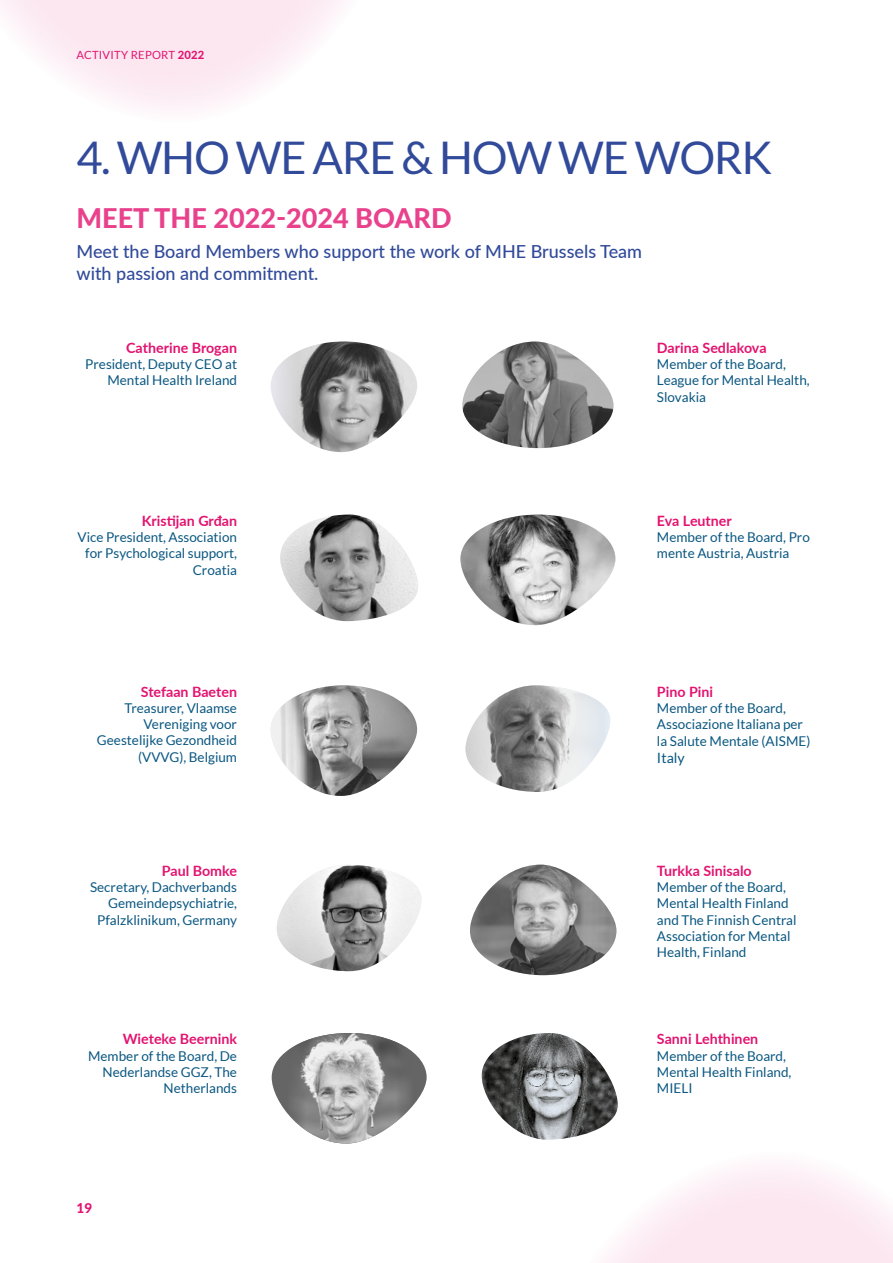
<style>
.page{position:relative;width:893px;height:1263px;background:#fff}
.page>*{position:absolute;margin:0;border:0;box-sizing:border-box;transform-origin:0 0}
.t1{font:45px "Lato";letter-spacing:-.03em;color:#314a9a}
.t2{font:800 27px "Lato";color:#e9428d}
.t3{font:500 18px/21.6px "Lato";color:#314a9a}
.t4{font:700 14.25px "Lato";color:#e31370}
.t5{font:14.25px "Lato";color:#0a5781}
.t6{font:13.5px/16.2px "Lato";color:#0a5781}
.t7{font:800 13.5px "Lato";color:#e31370}
.t8{font:11.25px "Lato";letter-spacing:.02em;color:#e31370}
.s1{font-weight:800}
</style>
<div class="page">
<svg style="left:0;top:0;width:343px;height:110px;fill:#fcebf3"></svg>
<svg style="left:606px;top:1165px;width:287px;height:98px"></svg>
<img style="left:271px;top:341px;width:146px;height:111px">
<svg style="left:272px;top:1051px;width:155px;height:61px"></svg>
<img style="left:286px;top:1033px;width:126px;height:110px">
<img style="left:460px;top:514px;width:155px;height:111px">
<img style="left:271px;top:685px;width:146px;height:111px">
<img style="left:470px;top:864px;width:146px;height:111px">
<img style="left:462px;top:341px;width:151px;height:107px">
<img style="left:280px;top:514px;width:138px;height:107px">
<img style="left:482px;top:1033px;width:136px;height:106px">
<img style="left:465px;top:685px;width:145px;height:107px">
<img style="left:277px;top:865px;width:145px;height:106px">
<p class="t8" style="left:77px;top:48px;width:129px">ACTIVITY REPORT <span class="s1">2022</span></p>
<h1 class="t1" style="left:77px;top:133px;width:697px">4. WHO WE ARE &amp; HOW WE WORK</h1>
<h2 class="t2" style="left:77px;top:198px;width:376px">MEET THE 2022-2024 BOARD</h2>
<h3 class="t3" style="left:77px;top:240px;width:567px">Meet the Board Members who support the work of MHE Brussels Team with passion and commitment.</h3>
<p class="t4" style="left:126px;top:337px;width:112px">Catherine Brogan</p>
<p class="t6" style="left:85px;top:356px;width:153px;text-align:right">President, Deputy CEO at<br>Mental Health Ireland</p>
<p class="t4" style="left:142px;top:510px;width:97px">Kristijan Grđan</p>
<p class="t6" style="left:78px;top:529px;width:161px;text-align:right">Vice President, Association for Psychological support,<br>Croatia</p>
<p class="t4" style="left:141px;top:681px;width:98px">Stefaan Baeten</p>
<p class="t6" style="left:97px;top:700px;width:142px;text-align:right">Treasurer, Vlaamse<br>Vereniging voor<br>Geestelijke Gezondheid (VVVG), Belgium</p>
<p class="t4" style="left:162px;top:860px;width:77px">Paul Bomke</p>
<p class="t6" style="left:90px;top:879px;width:149px;text-align:right">Secretary, Dachverbands<br>Gemeindepsychiatrie,<br>Pfalzklinikum, Germany</p>
<p class="t4" style="left:123px;top:1029px;width:116px">Wieteke Beernink</p>
<p class="t6" style="left:88px;top:1047px;width:150px;text-align:right">Member of the Board, De<br>Nederlandse GGZ, The<br>Netherlands</p>
<p class="t7" style="left:77px;top:1198px;width:17px">19</p>
<p class="t4" style="left:657px;top:337px;width:111px">Darina Sedlakova</p>
<p class="t6" style="left:657px;top:356px;width:154px">Member of the Board,<br>League for Mental Health,<br>Slovakia</p>
<p class="t4" style="left:657px;top:510px;width:76px">Eva Leutner</p>
<p class="t6" style="left:657px;top:529px;width:154px">Member of the Board, Pro mente Austria, Austria</p>
<p class="t4" style="left:657px;top:681px;width:58px">Pino Pini</p>
<p class="t6" style="left:657px;top:700px;width:155px;line-height:16.6px">Member of the Board,<br>Associazione Italiana per la Salute Mentale (AISME)</p>
<p class="t5" style="left:657px;top:750px;width:29px">Italy</p>
<p class="t4" style="left:657px;top:860px;width:96px">Turkka Sinisalo</p>
<p class="t6" style="left:657px;top:879px;width:141px">Member of the Board,<br>Mental Health Finland and The Finnish Central<br>Association for Mental<br>Health, Finland</p>
<p class="t4" style="left:657px;top:1029px;width:103px">Sanni Lehthinen</p>
<p class="t6" style="left:657px;top:1047px;width:136px">Member of the Board,<br>Mental Health Finland,<br>MIELI</p>
</div>
